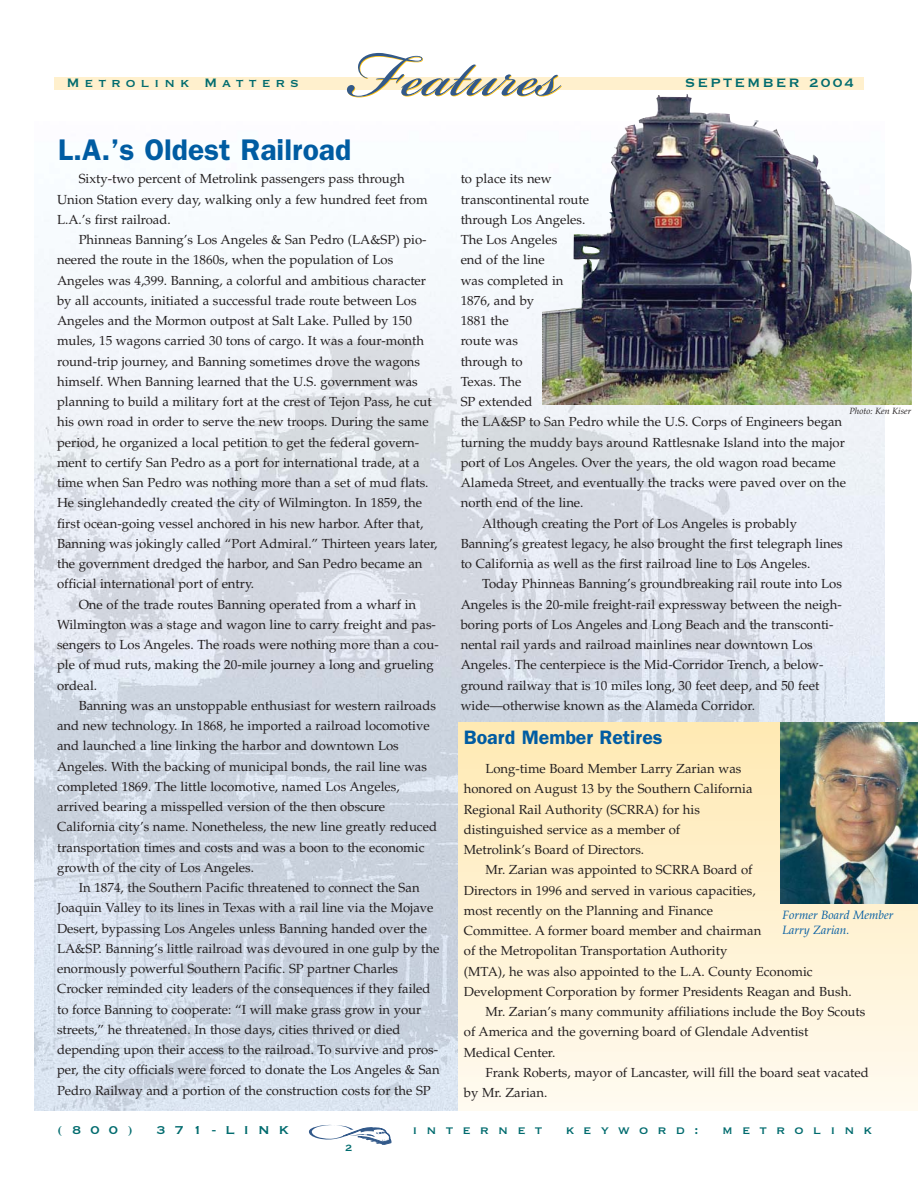
<style>
.page{position:relative;width:918px;height:1188px;background:#fff}
.page>*{position:absolute;margin:0;border:0;box-sizing:border-box;transform-origin:0 0}
.t1{font:600 30px "Franklin Gothic";color:#005ca2}
.t2{font:600 19.5px "Franklin Gothic";color:#005ca2}
.t3{font:15.9px "Copperplate Thirty One BC";letter-spacing:.305em;color:#006b6e}
.t4{font:15.9px "Copperplate Thirty One BC";letter-spacing:.12em;color:#006b6e}
.t5{font:15px "Copperplate Thirty One BC";letter-spacing:.61em;color:#006b6e}
.t6{font:13.2px/20.2px "Palatino";color:#231f20}
.t7{font:12px/14.5px "Palatino Italic Os F";color:#005ca2}
.t8{font:12px "Copperplate Thirty One BC";color:#006b6e}
.t9{font:9px "Palatino Italic Os F";color:#231f20}
</style>
<div class="page">
<img style="left:35px;top:217px;width:849px;height:893px">
<div style="left:458px;top:722px;width:460px;height:388px;background:linear-gradient(to bottom,#fde8b2,#fffaf0)"></div>
<div style="left:54px;top:77px;width:810px;height:13px;background:#fff0cd"></div>
<svg style="left:308px;top:1125px;width:84px;height:20px"></svg>
<svg style="left:347px;top:53px;width:215px;height:44px"></svg>
<img style="left:542px;top:94px;width:370px;height:311px">
<img style="left:781px;top:722px;width:137px;height:182px">
<p class="t3" style="left:66px;top:72px;width:234px">Metrolink Matters</p>
<h1 class="t1" style="left:58px;top:139px;width:295px">L.A.’s Oldest Railroad</h1>
<p class="t6" style="left:57px;top:170px;width:372px;text-indent:22px">Sixty-two percent of Metrolink passengers pass through<br>Union Station every day, walking only a few hundred feet from<br>L.A.’s first railroad.</p>
<p class="t6" style="left:79px;top:231px;width:349px">Phinneas Banning’s Los Angeles &amp; San Pedro (LA&amp;SP) pio-</p>
<p class="t6" style="left:57px;top:251px;width:338px">neered the route in the 1860s, when the population of Los</p>
<p class="t6" style="left:57px;top:272px;width:371px">Angeles was 4,399. Banning, a colorful and ambitious character</p>
<p class="t6" style="left:57px;top:292px;width:361px">by all accounts, initiated a successful trade route between Los</p>
<p class="t6" style="left:57px;top:312px;width:356px">Angeles and the Mormon outpost at Salt Lake. Pulled by 150</p>
<p class="t6" style="left:57px;top:332px;width:369px">mules, 15 wagons carried 30 tons of cargo. It was a four-month</p>
<p class="t6" style="left:57px;top:353px;width:365px">round-trip journey, and Banning sometimes drove the wagons</p>
<p class="t6" style="left:57px;top:373px;width:362px">himself. When Banning learned that the U.S. government was</p>
<p class="t6" style="left:57px;top:393px;width:376px">planning to build a military fort at the crest of Tejon Pass, he cut</p>
<p class="t6" style="left:57px;top:413px;width:373px">his own road in order to serve the new troops. During the same</p>
<p class="t6" style="left:57px;top:434px;width:364px">period, he organized a local petition to get the federal govern-</p>
<p class="t6" style="left:57px;top:454px;width:364px">ment to certify San Pedro as a port for international trade, at a</p>
<p class="t6" style="left:57px;top:474px;width:373px">time when San Pedro was nothing more than a set of mud flats.</p>
<p class="t6" style="left:57px;top:494px;width:367px">He singlehandedly created the city of Wilmington. In 1859, the</p>
<p class="t6" style="left:57px;top:515px;width:368px">first ocean-going vessel anchored in his new harbor. After that,</p>
<p class="t6" style="left:57px;top:535px;width:382px">Banning was jokingly called “Port Admiral.” Thirteen years later,</p>
<p class="t6" style="left:57px;top:555px;width:367px">the government dredged the harbor, and San Pedro became an</p>
<p class="t6" style="left:57px;top:575px;width:199px">official international port of entry.</p>
<p class="t6" style="left:79px;top:596px;width:339px">One of the trade routes Banning operated from a wharf in</p>
<p class="t6" style="left:57px;top:616px;width:380px">Wilmington was a stage and wagon line to carry freight and pas-</p>
<p class="t6" style="left:57px;top:636px;width:383px">sengers to Los Angeles. The roads were nothing more than a cou-</p>
<p class="t6" style="left:57px;top:656px;width:378px">ple of mud ruts, making the 20-mile journey a long and grueling</p>
<p class="t6" style="left:57px;top:677px;width:42px">ordeal.</p>
<p class="t6" style="left:79px;top:697px;width:359px">Banning was an unstoppable enthusiast for western railroads</p>
<p class="t6" style="left:57px;top:717px;width:374px">and new technology. In 1868, he imported a railroad locomotive</p>
<p class="t6" style="left:57px;top:737px;width:343px">and launched a line linking the harbor and downtown Los</p>
<p class="t6" style="left:57px;top:758px;width:372px">Angeles. With the backing of municipal bonds, the rail line was</p>
<p class="t6" style="left:57px;top:778px;width:344px">completed 1869. The little locomotive, named Los Angeles,</p>
<p class="t6" style="left:57px;top:798px;width:330px">arrived bearing a misspelled version of the then obscure</p>
<p class="t6" style="left:57px;top:818px;width:381px">California city’s name. Nonetheless, the new line greatly reduced</p>
<p class="t6" style="left:57px;top:839px;width:369px">transportation times and costs and was a boon to the economic</p>
<p class="t6" style="left:57px;top:859px;width:199px">growth of the city of Los Angeles.</p>
<p class="t6" style="left:79px;top:879px;width:342px">In 1874, the Southern Pacific threatened to connect the San</p>
<p class="t6" style="left:57px;top:899px;width:378px">Joaquin Valley to its lines in Texas with a rail line via the Mojave</p>
<p class="t6" style="left:57px;top:920px;width:371px">Desert, bypassing Los Angeles unless Banning handed over the</p>
<p class="t6" style="left:57px;top:940px;width:384px">LA&amp;SP. Banning’s little railroad was devoured in one gulp by the</p>
<p class="t6" style="left:57px;top:960px;width:343px">enormously powerful Southern Pacific. SP partner Charles</p>
<p class="t6" style="left:57px;top:980px;width:375px">Crocker reminded city leaders of the consequences if they failed</p>
<p class="t6" style="left:57px;top:1001px;width:366px">to force Banning to cooperate: “I will make grass grow in your</p>
<p class="t6" style="left:57px;top:1021px;width:345px">streets,” he threatened. In those days, cities thrived or died</p>
<p class="t6" style="left:57px;top:1041px;width:383px">depending upon their access to the railroad. To survive and pros-</p>
<p class="t6" style="left:57px;top:1061px;width:384px">per, the city officials were forced to donate the Los Angeles &amp; San</p>
<p class="t6" style="left:57px;top:1082px;width:375px">Pedro Railway and a portion of the construction costs for the SP</p>
<p class="t4" style="left:685px;top:72px;width:171px">SEPTEMBER 2004</p>
<p class="t6" style="left:461px;top:170px;width:93px">to place its new</p>
<p class="t6" style="left:461px;top:191px;width:130px">transcontinental route</p>
<p class="t6" style="left:461px;top:211px;width:126px">through Los Angeles.</p>
<p class="t6" style="left:461px;top:231px;width:98px">The Los Angeles</p>
<p class="t6" style="left:461px;top:251px;width:86px">end of the line</p>
<p class="t6" style="left:461px;top:272px;width:104px">was completed in</p>
<p class="t6" style="left:461px;top:292px;width:75px">1876, and by</p>
<p class="t6" style="left:461px;top:312px;width:50px">1881 the</p>
<p class="t6" style="left:461px;top:332px;width:59px">route was</p>
<p class="t6" style="left:461px;top:353px;width:63px">through to</p>
<p class="t6" style="left:461px;top:373px;width:62px">Texas. The</p>
<p class="t6" style="left:461px;top:393px;width:73px">SP extended</p>
<p class="t6" style="left:461px;top:413px;width:383px">the LA&amp;SP to San Pedro while the U.S. Corps of Engineers began</p>
<p class="t6" style="left:461px;top:434px;width:386px">turning the muddy bays around Rattlesnake Island into the major</p>
<p class="t6" style="left:461px;top:454px;width:377px">port of Los Angeles. Over the years, the old wagon road became</p>
<p class="t6" style="left:461px;top:474px;width:387px">Alameda Street, and eventually the tracks were paved over on the</p>
<p class="t6" style="left:461px;top:494px;width:124px">north end of the line.</p>
<p class="t6" style="left:482px;top:515px;width:316px">Although creating the Port of Los Angeles is probably</p>
<p class="t6" style="left:461px;top:535px;width:383px">Banning’s greatest legacy, he also brought the first telegraph lines</p>
<p class="t6" style="left:461px;top:555px;width:351px">to California as well as the first railroad line to Los Angeles.</p>
<p class="t6" style="left:482px;top:575px;width:361px">Today Phinneas Banning’s groundbreaking rail route into Los</p>
<p class="t6" style="left:461px;top:596px;width:383px">Angeles is the 20-mile freight-rail expressway between the neigh-</p>
<p class="t6" style="left:461px;top:616px;width:374px">boring ports of Los Angeles and Long Beach and the transconti-</p>
<p class="t6" style="left:461px;top:636px;width:354px">nental rail yards and railroad mainlines near downtown Los</p>
<p class="t6" style="left:461px;top:656px;width:364px">Angeles. The centerpiece is the Mid-Corridor Trench, a below-</p>
<p class="t6" style="left:461px;top:677px;width:360px">ground railway that is 10 miles long, 30 feet deep, and 50 feet</p>
<p class="t6" style="left:461px;top:697px;width:296px">wide—otherwise known as the Alameda Corridor.</p>
<h2 class="t2" style="left:464px;top:730px;width:200px">Board Member Retires</h2>
<p class="t6" style="left:464px;top:760px;width:290px;text-indent:22px">Long-time Board Member Larry Zarian was honored on August 13 by the Southern California Regional Rail Authority (SCRRA) for his distinguished service as a member of<br>Metrolink’s Board of Directors.</p>
<p class="t6" style="left:485px;top:861px;width:269px">Mr. Zarian was appointed to SCRRA Board of</p>
<p class="t6" style="left:464px;top:882px;width:293px">Directors in 1996 and served in various capacities,</p>
<p class="t6" style="left:464px;top:902px;width:251px">most recently on the Planning and Finance</p>
<p class="t6" style="left:464px;top:922px;width:299px">Committee. A former board member and chairman</p>
<p class="t6" style="left:464px;top:942px;width:265px">of the Metropolitan Transportation Authority</p>
<p class="t6" style="left:464px;top:963px;width:350px">(MTA), he was also appointed to the L.A. County Economic</p>
<p class="t6" style="left:464px;top:983px;width:389px">Development Corporation by former Presidents Reagan and Bush.</p>
<p class="t6" style="left:485px;top:1003px;width:381px">Mr. Zarian’s many community affiliations include the Boy Scouts</p>
<p class="t6" style="left:464px;top:1023px;width:346px">of America and the governing board of Glendale Adventist</p>
<p class="t6" style="left:464px;top:1044px;width:93px">Medical Center.</p>
<p class="t6" style="left:485px;top:1064px;width:385px">Frank Roberts, mayor of Lancaster, will fill the board seat vacated</p>
<p class="t6" style="left:464px;top:1084px;width:85px">by Mr. Zarian.</p>
<p class="t9" style="left:849px;top:407px;width:63px">Photo: Ken Kiser</p>
<p class="t7" style="left:783px;top:909px;width:112px">Former Board Member<br>Larry Zarian.</p>
<p class="t5" style="left:57px;top:1120px;width:77px">(800)</p>
<p class="t5" style="left:156px;top:1120px;width:134px">371-LINK</p>
<p class="t5" style="left:412px;top:1120px;width:131px">internet</p>
<p class="t5" style="left:566px;top:1120px;width:134px">keyword:</p>
<p class="t5" style="left:722px;top:1120px;width:151px">metrolink</p>
<p class="t8" style="left:345px;top:1139px;width:9px">2</p>
</div>
